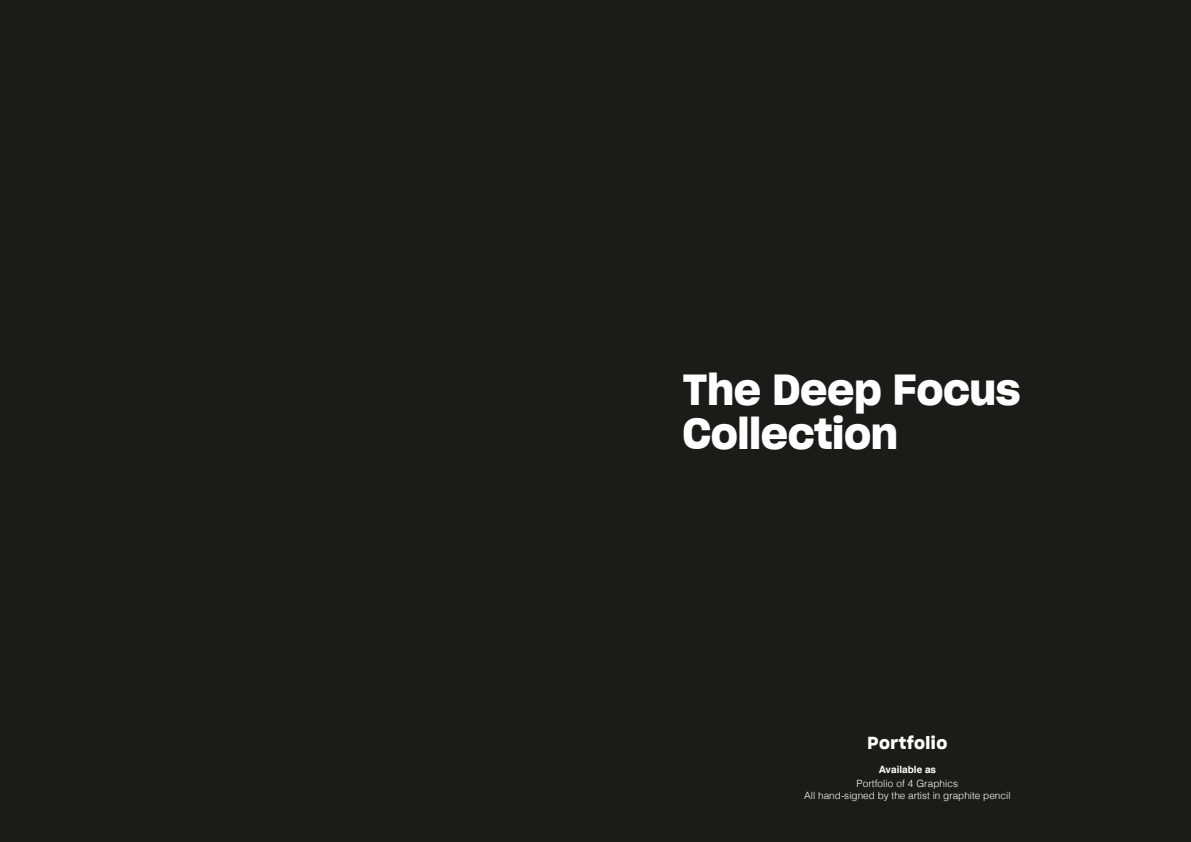
<style>
.page{position:relative;width:1191px;height:842px;background:#1b1b1a}
.page>*{position:absolute;margin:0;border:0;box-sizing:border-box;transform-origin:0 0}
.t1{font:42.4px/44.5px "Sharp Grotesk Sm Bold 20";letter-spacing:-.01em;color:#fff}
.t2{font:17px "Sharp Grotesk Sm Bold 20";letter-spacing:.03em;color:#fff}
.t3{font:300 10px/12px "Helvetica";color:#fff;text-align:center}
.t4{font:700 10px "Helvetica";color:#fff}
</style>
<div class="page">
<h1 class="t1" style="left:682px;top:365px;width:339px">The Deep Focus<br>Collection</h1>
<h2 class="t2" style="left:867px;top:729px;width:81px">Portfolio</h2>
<p class="t4" style="left:878px;top:761px;width:59px">Available as</p>
<p class="t3" style="left:804px;top:777px;width:208px">Portfolio of 4 Graphics<br>All hand-signed by the artist in graphite pencil</p>
</div>
